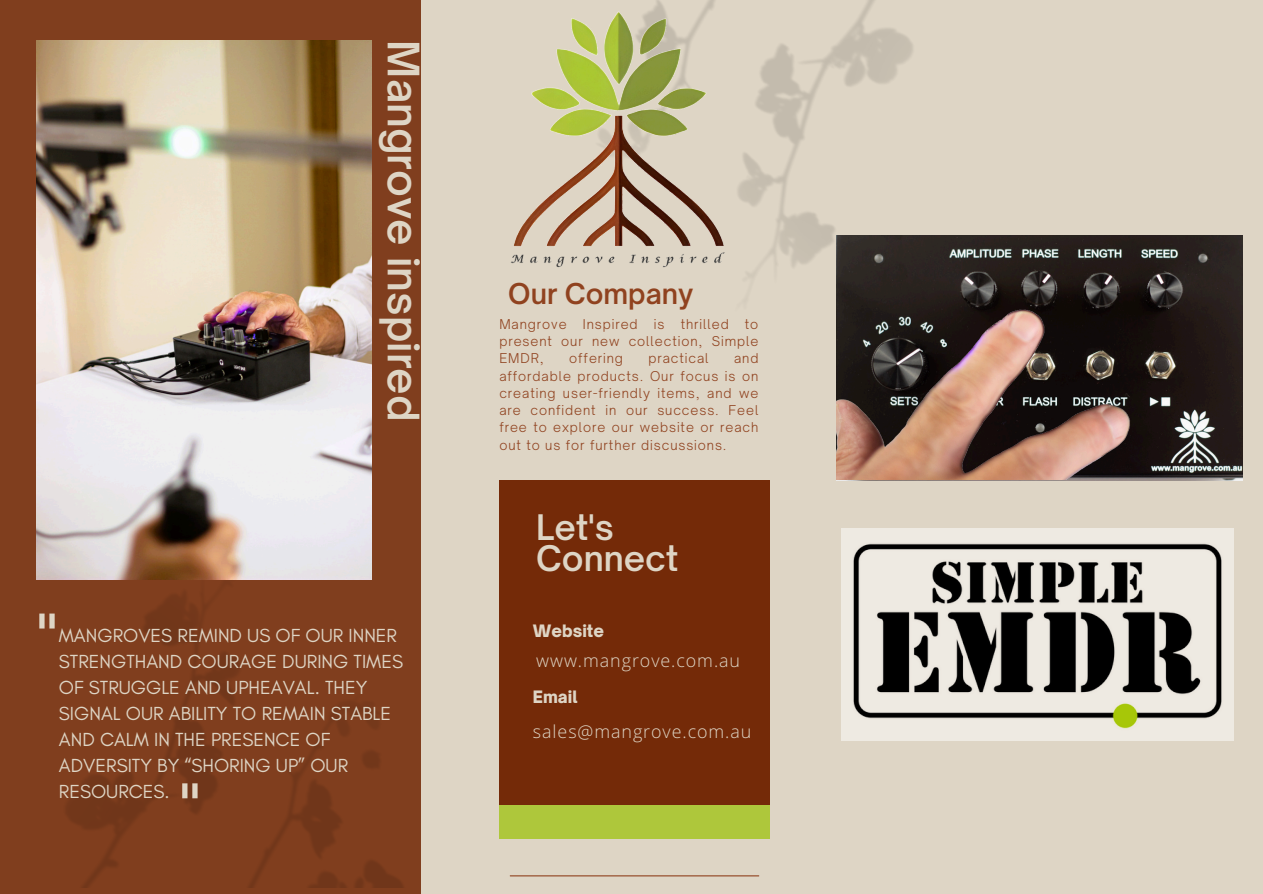
<style>
.page{position:relative;width:1263px;height:894px;background:#fff}
.page>*{position:absolute;margin:0;border:0;box-sizing:border-box;transform-origin:0 0}
.t1{font:600 55.35px "Open Sauce One";color:#ded5c5}
.t2{font:600 41.55px "Open Sauce One";color:#ded5c5}
.t3{font:600 33.75px/31.8px "Open Sauce One";color:#ded5c5}
.t4{font:600 27.45px "Open Sauce One";color:#90421f}
.t5{font:19.2px/26.1px "Glacial Indifference";color:#ded5c5}
.t6{font:300 17.85px "Open Sans Hebrew";letter-spacing:.05em;color:#ded5c5}
.t7{font:900 16.35px "Open Sauce One";color:#ded5c5}
.t8{font:300 12.9px/17.2px "Open Sauce One";letter-spacing:.07em;color:#90421f;text-align:justify}
</style>
<div class="page">
<div style="left:0;top:0;width:1263px;height:893px;background:#ded5c5"></div>
<img style="left:754px;top:0;width:162px;height:276px">
<div style="left:0;top:0;width:421px;height:893px;background:#803e1e"></div>
<img style="left:62px;top:544px;width:341px;height:343px">
<img style="left:37px;top:40px;width:334px;height:539px">
<div style="left:499px;top:480px;width:270px;height:324px;background:#742a08"></div>
<hr style="left:510px;top:875px;width:249px;height:1px;background:#90421f">
<div style="left:499px;top:804px;width:270px;height:34px;background:#aec73b"></div>
<img style="left:842px;top:528px;width:391px;height:211px">
<img style="left:511px;top:0;width:243px;height:278px">
<img style="left:836px;top:236px;width:407px;height:244px">
<img style="left:836px;top:309px;width:364px;height:170px">
<p class="t2" style="left:429px;top:40px;width:382px;rotate:90deg">Mangrove inspired</p>
<h5 class="t1" style="left:37px;top:600px;width:22px">"</h5>
<h6 class="t5" style="left:59px;top:622px;width:346px">MANGROVES REMIND US OF OUR INNER<br>STRENGTHAND COURAGE DURING TIMES<br>OF STRUGGLE AND UPHEAVAL. THEY<br>SIGNAL OUR ABILITY TO REMAIN STABLE<br>AND CALM IN THE PRESENCE OF<br>ADVERSITY BY “SHORING UP” OUR<br>RESOURCES.</h6>
<p class="t1" style="left:180px;top:770px;width:22px">"</p>
<h4 class="t4" style="left:508px;top:276px;width:187px">Our Company</h4>
<h1 class="t8" style="left:499px;top:315px;width:69px">Mangrove</h1>
<h1 class="t8" style="left:583px;top:315px;width:56px">Inspired</h1>
<h1 class="t8" style="left:654px;top:315px;width:12px">is</h1>
<h1 class="t8" style="left:681px;top:315px;width:50px">thrilled</h1>
<h1 class="t8" style="left:499px;top:315px;width:261px;text-indent:246px">to present our new collection, Simple EMDR,</h1>
<h1 class="t8" style="left:569px;top:350px;width:55px">offering</h1>
<h1 class="t8" style="left:648px;top:350px;width:62px">practical</h1>
<h1 class="t8" style="left:499px;top:350px;width:260px;text-indent:235px">and affordable products. Our focus is on creating user-friendly items, and we are confident in our success. Feel free to explore our website or reach out to us for further discussions.</h1>
<p class="t3" style="left:536px;top:510px;width:144px">Let's<br>Connect</p>
<p class="t7" style="left:533px;top:620px;width:73px">Website</p>
<p class="t6" style="left:536px;top:647px;width:205px">www.mangrove.com.au</p>
<h3 class="t7" style="left:533px;top:686px;width:46px">Email</h3>
<h2 class="t6" style="left:533px;top:718px;width:220px">sales@mangrove.com.au</h2>
</div>
